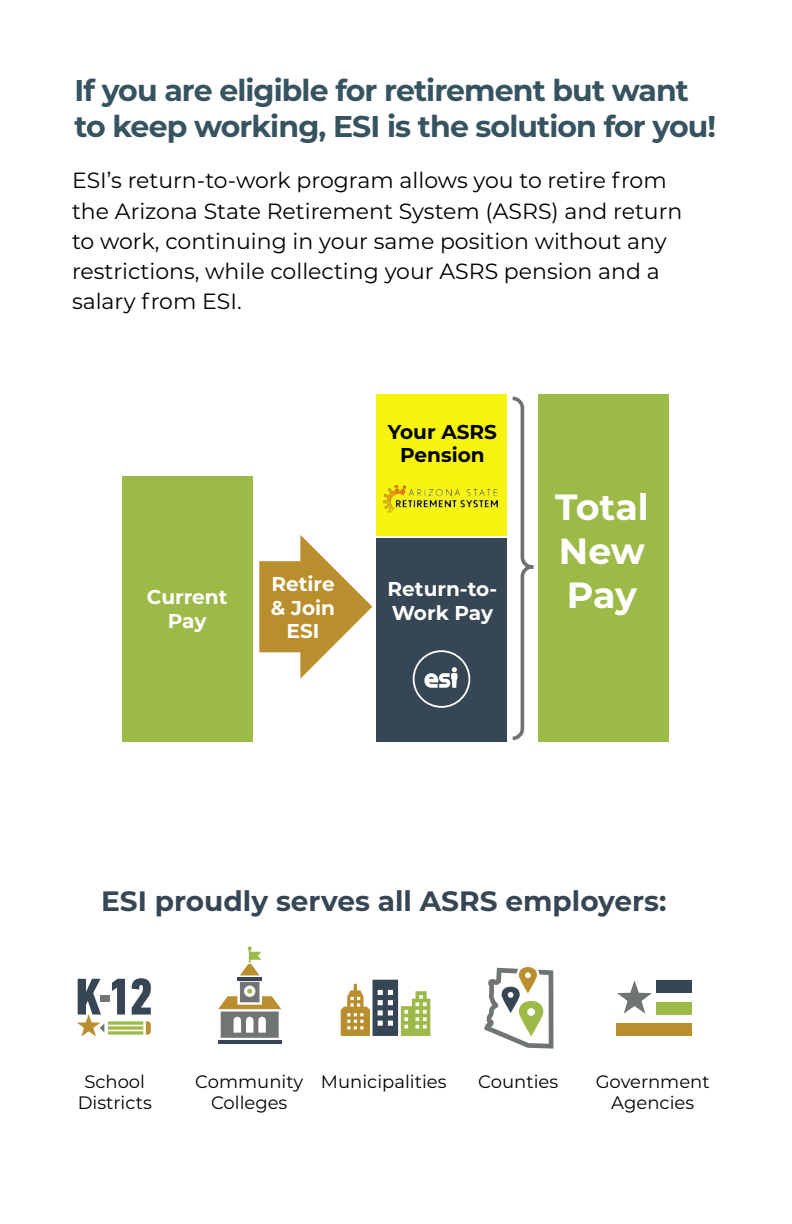
<style>
.page{position:relative;width:792px;height:1224px;background:#fff}
.page>*{position:absolute;margin:0;border:0;box-sizing:border-box;transform-origin:0 0}
.t1{font:700 36.4px/43.8px "Montserrat";letter-spacing:-.005em;color:#fff;text-align:justify}
.t2{font:700 30px/36px "Montserrat";letter-spacing:-.03em;color:#365360}
.t3{font:700 28px "Montserrat";color:#364654}
.t4{font:22px/30px "Montserrat";color:#000}
.t5{font:700 20px/23.6px "Montserrat";color:#fff;text-align:center}
.t6{font:700 20px/23.6px "Montserrat";color:#000;text-align:center}
.t7{font:18px/21.6px "Montserrat";color:#000;text-align:center}
</style>
<div class="page">
<div style="left:259px;top:561px;width:51px;height:91px;background:#b98e2c"></div>
<svg style="left:300px;top:535px;width:72px;height:144px"></svg>
<div style="left:123px;top:476px;width:130px;height:265px;background:#9dba49"></div>
<div style="left:377px;top:538px;width:130px;height:203px;background:#364654"></div>
<div style="left:377px;top:394px;width:130px;height:142px;background:#f7f410"></div>
<div style="left:539px;top:394px;width:130px;height:347px;background:#9dba49"></div>
<svg style="left:512px;top:396px;width:22px;height:345px"></svg>
<img style="left:383px;top:485px;width:115px;height:28px">
<svg style="left:413px;top:650px;width:57px;height:58px"></svg>
<hr style="left:218px;top:1040px;width:63px;height:4px;background:#364654">
<hr style="left:237px;top:977px;width:25px;height:4px;background:#364654">
<svg style="left:240px;top:946px;width:21px;height:29px"></svg>
<svg style="left:218px;top:982px;width:63px;height:56px"></svg>
<svg style="left:617px;top:980px;width:35px;height:34px"></svg>
<div style="left:656px;top:980px;width:36px;height:13px;background:#364654"></div>
<div style="left:656px;top:1002px;width:36px;height:13px;background:#9dba49"></div>
<div style="left:616px;top:1024px;width:76px;height:12px;background:#b98e2c"></div>
<svg style="left:108px;top:1021px;width:35px;height:4px"></svg>
<svg style="left:108px;top:1026px;width:35px;height:4px"></svg>
<svg style="left:108px;top:1031px;width:35px;height:4px"></svg>
<svg style="left:146px;top:1021px;width:5px;height:14px"></svg>
<svg style="left:77px;top:979px;width:27px;height:57px"></svg>
<svg style="left:112px;top:979px;width:13px;height:36px"></svg>
<svg style="left:132px;top:978px;width:19px;height:37px"></svg>
<div style="left:100px;top:995px;width:10px;height:7px;background:#717475"></div>
<svg style="left:484px;top:967px;width:69px;height:82px"></svg>
<svg style="left:341px;top:980px;width:89px;height:56px"></svg>
<h2 class="t2" style="left:74px;top:71px;width:643px">If you are eligible for retirement but want to keep working, ESI is the solution for you!</h2>
<p class="t4" style="left:72px;top:165px;width:612px">ESI’s return-to-work program allows you to retire from the Arizona State Retirement System (ASRS) and return to work, continuing in your same position without any restrictions, while collecting your ASRS pension and a salary from ESI.</p>
<p class="t5" style="left:147px;top:584px;width:82px">Current<br>Pay</p>
<p class="t5" style="left:271px;top:571px;width:66px">Retire &amp; Join<br>ESI</p>
<p class="t6" style="left:388px;top:419px;width:111px">Your ASRS<br>Pension</p>
<p class="t5" style="left:388px;top:577px;width:111px;text-align:left">Return-to-<br>Work Pay</p>
<h1 class="t1" style="left:555px;top:483px;width:95px">Total New Pay</h1>
<p class="t3" style="left:101px;top:881px;width:567px">ESI proudly serves all ASRS employers:</p>
<p class="t7" style="left:78px;top:1070px;width:76px">School<br>Districts</p>
<p class="t7" style="left:195px;top:1070px;width:110px">Community<br>Colleges</p>
<p class="t7" style="left:321px;top:1070px;width:127px">Municipalities</p>
<p class="t7" style="left:478px;top:1070px;width:81px">Counties</p>
<p class="t7" style="left:596px;top:1070px;width:116px">Government<br>Agencies</p>
</div>
